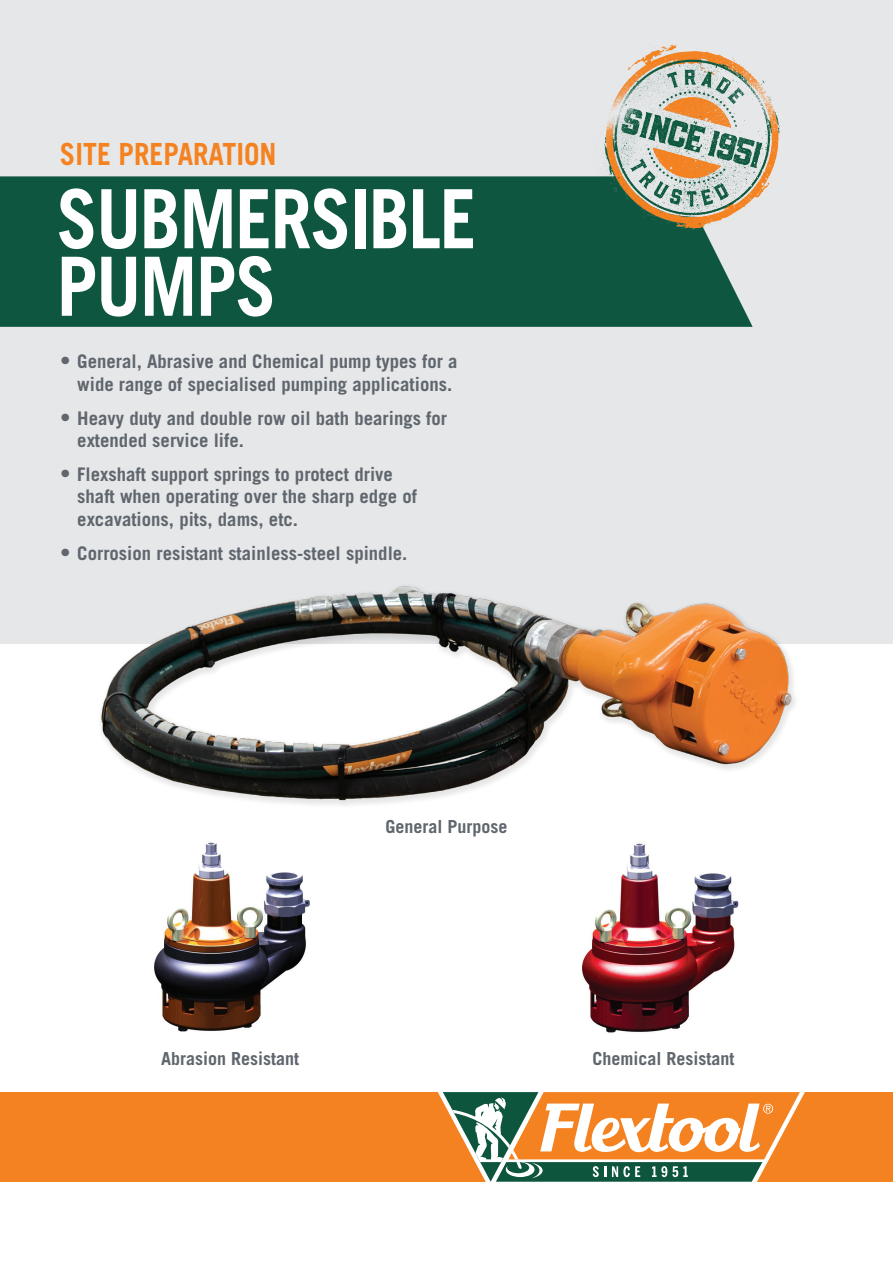
<style>
.page{position:relative;width:893px;height:1263px;background:#fff}
.page>*{position:absolute;margin:0;border:0;box-sizing:border-box;transform-origin:0 0}
.t1{font:700 81.75px/67.5px "Trade Gothic";letter-spacing:-.02em;color:#fff;scale:.9 1}
.t2{font:700 30.6px "Trade Gothic";color:#f58220;scale:.91 1}
.t3{font:700 18.75px/22.5px "Trade Gothic";color:#5f666d}
.t4{font:700 18px "Trade Gothic";color:#5f666d}
.s1{font-size:21px}
</style>
<div class="page">
<div style="left:0;top:0;width:893px;height:643px;background:#e6e7e9"></div>
<div style="left:0;top:1092px;width:893px;height:90px;background:#f58220"></div>
<svg style="left:437px;top:1092px;width:368px;height:90px"></svg>
<div style="left:0;top:176px;width:753px;height:151px;background:#0e563f"></div>
<img style="left:591px;top:43px;width:189px;height:197px">
<img style="left:82px;top:586px;width:732px;height:220px">
<img style="left:154px;top:842px;width:156px;height:190px">
<img style="left:582px;top:843px;width:157px;height:190px">
<h2 class="t2" style="left:60px;top:136px;width:239px">SITE PREPARATION</h2>
<h1 class="t1" style="left:57px;top:184px;width:468px">SUBMERSIBLE<br>PUMPS</h1>
<p class="t3" style="left:60px;top:350px;width:399px;text-align:right"><span class="s1">•</span> General, Abrasive and Chemical pump types for a wide range of specialised pumping applications.</p>
<p class="t3" style="left:77px;top:406px;width:371px;text-indent:-17px"><span class="s1">•</span> Heavy duty and double row oil bath bearings for extended service life.</p>
<p class="t3" style="left:77px;top:463px;width:341px;text-indent:-17px"><span class="s1">•</span> Flexshaft support springs to protect drive shaft when operating over the sharp edge of excavations, pits, dams, etc.</p>
<p class="t3" style="left:60px;top:541px;width:349px"><span class="s1">•</span> Corrosion resistant stainless-steel spindle.</p>
<p class="t4" style="left:385px;top:816px;width:124px">General Purpose</p>
<p class="t4" style="left:161px;top:1048px;width:140px">Abrasion Resistant</p>
<p class="t4" style="left:592px;top:1048px;width:144px">Chemical Resistant</p>
</div>
